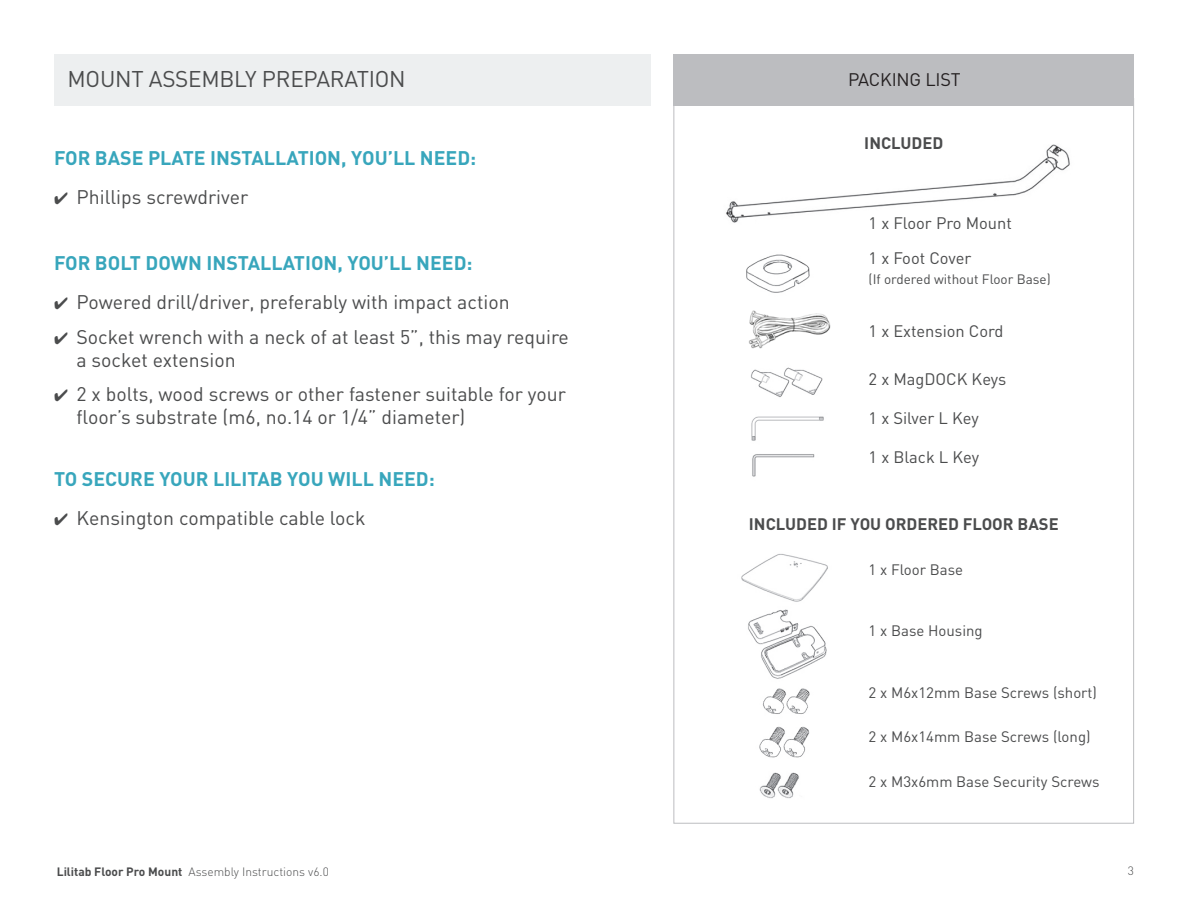
<style>
.page{position:relative;width:1188px;height:918px;background:#fff}
.page>*{position:absolute;margin:0;border:0;box-sizing:border-box;transform-origin:0 0}
.t1{font:22.5px "DIN";letter-spacing:-.01em;color:#4b4c4d}
.t2{font:19.5px/22.5px "DIN";color:#4b4c4d}
.t3{font:700 19.5px "DIN";color:#38a6bc}
.t4{font:18px "DIN";letter-spacing:-.01em;color:#231f20}
.t5{font:16.5px/34.5px "DIN";color:#4b4c4d}
.t6{font:700 16.5px "DIN";color:#4b4c4d}
.t7{font:15px "DIN";color:#4b4c4d}
.t8{font:13.5px "DIN";color:#4b4c4d}
.t9{font:300 12px "DIN";color:#4b4c4d}
.s1{font-weight:700}
</style>
<div class="page">
<div style="left:54px;top:54px;width:596px;height:52px;background:#edeff0"></div>
<img style="left:726px;top:144px;width:344px;height:655px">
<div style="left:674px;top:54px;width:460px;height:52px;background:#bcbdc0"></div>
<img style="left:744px;top:306px;width:88px;height:46px">
<p class="t1" style="left:68px;top:65px;width:340px">MOUNT ASSEMBLY PREPARATION</p>
<p class="t3" style="left:54px;top:145px;width:424px">FOR BASE PLATE INSTALLATION, YOU’LL NEED:</p>
<p class="t2" style="left:54px;top:186px;width:196px">✔ Phillips screwdriver</p>
<p class="t3" style="left:54px;top:250px;width:420px">FOR BOLT DOWN INSTALLATION, YOU’LL NEED:</p>
<p class="t2" style="left:54px;top:291px;width:457px">✔ Powered drill/driver, preferably with impact action</p>
<p class="t2" style="left:77px;top:325px;width:494px;text-indent:-23px">✔ Socket wrench with a neck of at least 5”, this may require a socket extension</p>
<p class="t2" style="left:77px;top:382px;width:491px;text-indent:-23px">✔ 2 x bolts, wood screws or other fastener suitable for your floor’s substrate (m6, no.14 or 1/4” diameter)</p>
<p class="t3" style="left:54px;top:466px;width:382px">TO SECURE YOUR LILITAB YOU WILL NEED:</p>
<p class="t2" style="left:54px;top:506px;width:313px">✔ Kensington compatible cable lock</p>
<p class="t4" style="left:848px;top:69px;width:114px">PACKING LIST</p>
<p class="t6" style="left:864px;top:132px;width:81px">INCLUDED</p>
<p class="t5" style="left:869px;top:206px;width:145px">1 x Floor Pro Mount<br>1 x Foot Cover</p>
<p class="t8" style="left:869px;top:270px;width:184px">(If ordered without Floor Base)</p>
<p class="t5" style="left:869px;top:314px;width:136px">1 x Extension Cord</p>
<p class="t5" style="left:869px;top:362px;width:139px">2 x MagDOCK Keys</p>
<p class="t5" style="left:869px;top:401px;width:112px">1 x Silver L Key</p>
<p class="t5" style="left:869px;top:440px;width:112px">1 x Black L Key</p>
<p class="t6" style="left:749px;top:513px;width:311px">INCLUDED IF YOU ORDERED FLOOR BASE</p>
<p class="t7" style="left:869px;top:560px;width:96px">1 x Floor Base</p>
<p class="t7" style="left:869px;top:622px;width:116px">1 x Base Housing</p>
<p class="t7" style="left:869px;top:683px;width:230px">2 x M6x12mm Base Screws (short)</p>
<p class="t7" style="left:869px;top:728px;width:224px">2 x M6x14mm Base Screws (long)</p>
<p class="t7" style="left:869px;top:772px;width:232px">2 x M3x6mm Base Security Screws</p>
<p class="t9" style="left:57px;top:864px;width:274px"><span class="s1">Lilitab Floor Pro Mount</span> Assembly Instructions v6.0</p>
<p class="t9" style="left:1128px;top:864px;width:8px">3</p>
</div>
